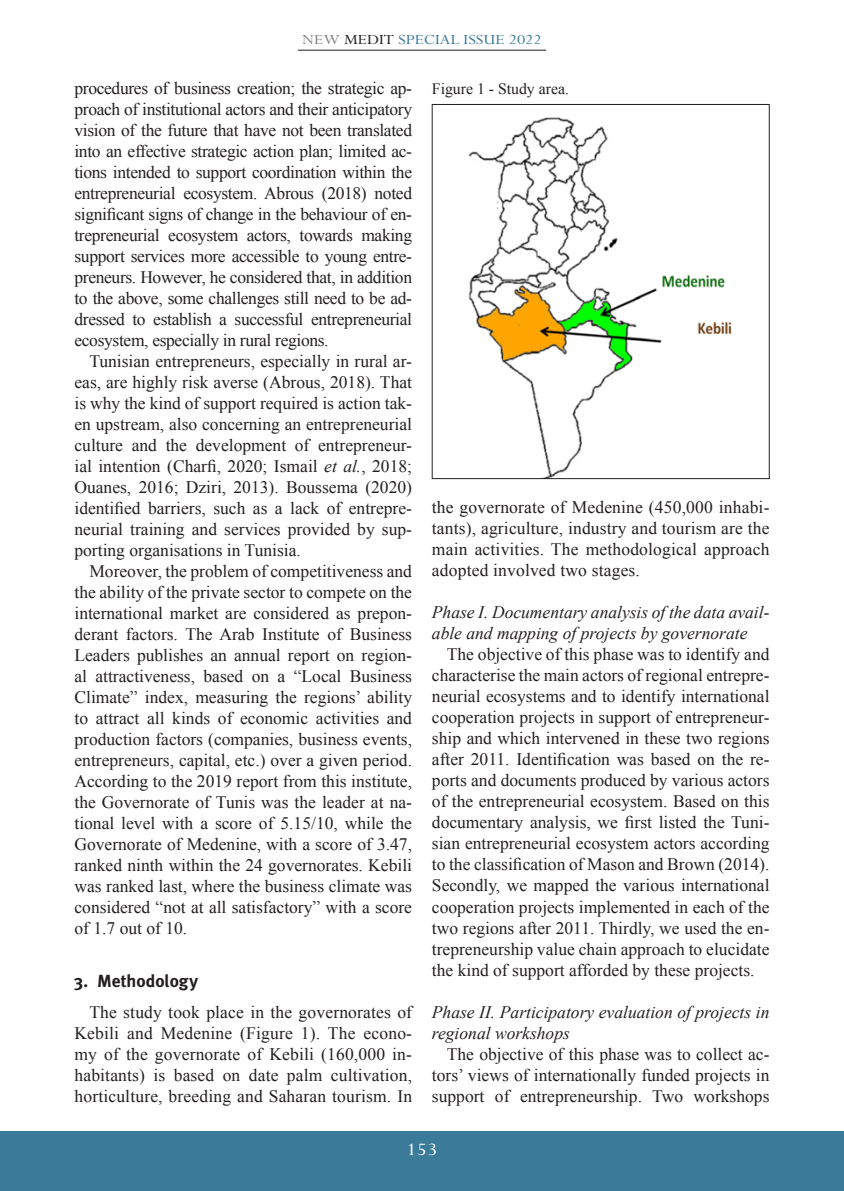
<style>
.page{position:relative;width:844px;height:1191px;background:#fff}
.page>*{position:absolute;margin:0;border:0;box-sizing:border-box;transform-origin:0 0}
.t1{font:19.6px "Perpetua Std";color:#fff;scale:1.15 1}
._09_TESTO{font:17.5px/21px "Times New Roman";color:#231f20;text-align:justify}
._09_TESTO-2{font:italic 17.5px/21px "Times New Roman";color:#231f20}
._06_TIT_1_LIVELLO{font:700 17.5px "Meta Plus";color:#231f20}
.t2{font:15.75px "Perpetua Std";color:#3a7b99;scale:1.15 1}
._10_dida{font:15.75px "Times New Roman";color:#231f20}
.s1{color:#808285}
.s2{color:#231f20}
.s3{font-style:italic}
</style>
<div class="page">
<div style="left:0;top:1131px;width:843px;height:60px;background:#3a7b99"></div>
<hr style="left:298px;top:50px;width:248px;height:1px;background:#231f20">
<img style="left:468px;top:117px;width:264px;height:360px">
<div style="left:432px;top:104px;width:337px;height:375px;border:1px solid #231f20"></div>
<p class="t2" style="left:302px;top:31px;width:210px"><span class="s1">NEW</span> <span class="s2">MEDIT</span> SPECIAL ISSUE 2022</p>
<p class="_09_TESTO" style="left:74px;top:77px;width:339px">procedures of business creation; the strategic ap&shy;proach of institutional actors and their anticipatory vision of the future that have not been translated into an effective strategic action plan; limited ac&shy;tions intended to support coordination within the entrepreneurial ecosystem. Abrous (2018) noted significant signs of change in the behaviour of en&shy;trepreneurial ecosystem actors, towards making support services more accessible to young entre&shy;preneurs. However, he considered that, in addition to the above, some challenges still need to be ad&shy;dressed to establish a successful entrepreneurial ecosystem, especially in rural regions.</p>
<p class="_09_TESTO" style="left:74px;top:350px;width:339px;text-indent:15px">Tunisian entrepreneurs, especially in rural ar&shy;eas, are highly risk averse (Abrous, 2018). That is why the kind of support required is action tak&shy;en upstream, also concerning an entrepreneurial culture and the development of entrepreneur&shy;ial intention (Charfi, 2020; Ismail <span class="s3">et al.</span>, 2018; Ouanes, 2016; Dziri, 2013). Boussema (2020) identified barriers, such as a lack of entrepre&shy;neurial training and services provided by sup&shy;porting organisations in Tunisia.</p>
<p class="_09_TESTO" style="left:74px;top:560px;width:339px;text-indent:15px">Moreover, the problem of competitiveness and the ability of the private sector to compete on the international market are considered as prepon&shy;derant factors. The Arab Institute of Business Leaders publishes an annual report on region&shy;al attractiveness, based on a “Local Business Climate” index, measuring the regions’ ability to attract all kinds of economic activities and production factors (companies, business events, entrepreneurs, capital, etc.) over a given period.<br>According to the 2019 report from this institute, the Governorate of Tunis was the leader at na&shy;tional level with a score of 5.15/10, while the Governorate of Medenine, with a score of 3.47, ranked ninth within the 24 governorates. Kebili was ranked last, where the business climate was considered “not at all satisfactory” with a score of 1.7 out of 10.</p>
<p class="_06_TIT_1_LIVELLO" style="left:74px;top:970px;width:125px">3. Methodology</p>
<p class="_09_TESTO" style="left:74px;top:1001px;width:339px;text-indent:15px">The study took place in the governorates of Kebili and Medenine (Figure 1). The econo&shy;my of the governorate of Kebili (160,000 in&shy;habitants) is based on date palm cultivation, horticulture, breeding and Saharan tourism. In</p>
<p class="_10_dida" style="left:432px;top:78px;width:138px">Figure 1 - Study area.</p>
<p class="_09_TESTO" style="left:432px;top:497px;width:339px">the governorate of Medenine (450,000 inhabi&shy;tants), agriculture, industry and tourism are the main activities. The methodological approach adopted involved two stages.</p>
<p class="_09_TESTO-2" style="left:432px;top:601px;width:339px">Phase I. Documentary analysis of the data avail&shy;able and mapping of projects by governorate</p>
<p class="_09_TESTO" style="left:432px;top:644px;width:339px;text-indent:15px">The objective of this phase was to identify and characterise the main actors of regional entrepre&shy;neurial ecosystems and to identify international cooperation projects in support of entrepreneur&shy;ship and which intervened in these two regions after 2011. Identification was based on the re&shy;ports and documents produced by various actors of the entrepreneurial ecosystem. Based on this documentary analysis, we first listed the Tuni&shy;sian entrepreneurial ecosystem actors according to the classification of Mason and Brown (2014).<br>Secondly, we mapped the various international cooperation projects implemented in each of the two regions after 2011. Thirdly, we used the en&shy;trepreneurship value chain approach to elucidate the kind of support afforded by these projects.</p>
<p class="_09_TESTO-2" style="left:432px;top:1000px;width:339px">Phase II. Participatory evaluation of projects in regional workshops</p>
<p class="_09_TESTO" style="left:432px;top:1043px;width:339px;text-indent:15px">The objective of this phase was to collect ac&shy;tors’ views of internationally funded projects in support of entrepreneurship. Two workshops</p>
<p class="t1" style="left:406px;top:1139px;width:28px">153</p>
</div>
